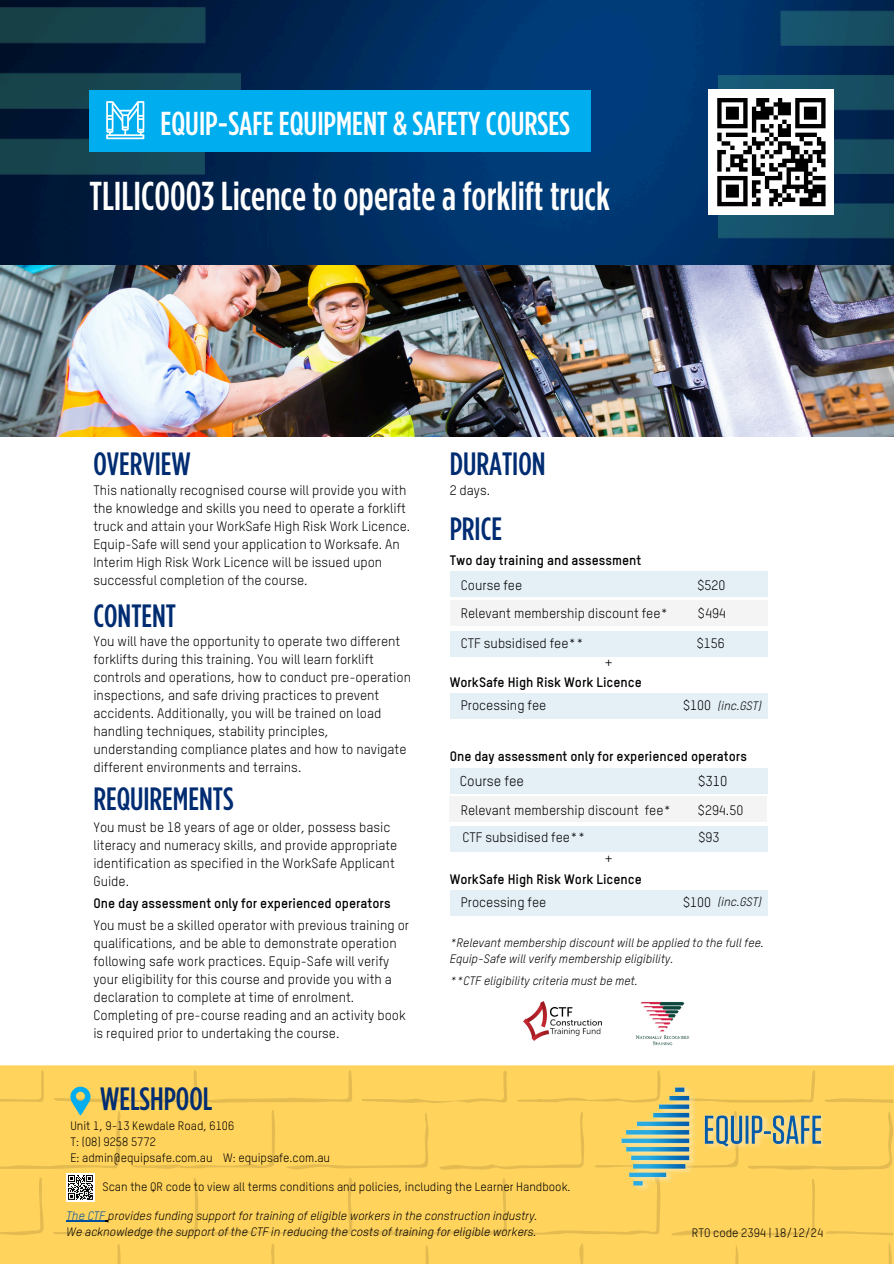
<style>
.page{position:relative;width:894px;height:1264px;background:#fff}
.page>*{position:absolute;margin:0;border:0;box-sizing:border-box;transform-origin:0 0}
.t1{font:500 40.2px "Gotham Condensed";color:#fff}
.t2{font:500 33.15px "Gotham Condensed";color:#fff}
.t3{font:500 32.25px "Gotham Condensed";color:#002c72}
.t4{font:15px "TSTAR";color:#000}
.t5{font:14.1px "TSTAR";color:#000}
.t6{font:13.5px/18px "TSTAR";color:#000}
.t7{font:700 13.5px "TSTAR";color:#000}
.t8{font:italic 12px/16px "TSTAR";color:#000}
.t9{font:12px "TSTAR";color:#000}
.s1{color:#00519d}
</style>
<div class="page">
<img style="left:0;top:264px;width:893px;height:173px">
<img style="left:0;top:0;width:718px;height:264px">
<img style="left:718px;top:0;width:175px;height:264px">
<img style="left:0;top:0;width:240px;height:198px">
<div style="left:89px;top:90px;width:502px;height:62px;background:#00aeef"></div>
<img style="left:635px;top:1001px;width:55px;height:44px">
<svg style="left:106px;top:101px;width:38px;height:38px"></svg>
<div style="left:708px;top:89px;width:126px;height:126px;background:#fff"></div>
<svg style="left:717px;top:98px;width:108px;height:108px"></svg>
<hr style="left:799px;top:202px;width:26px;height:4px;background:#000">
<img style="left:523px;top:1001px;width:78px;height:39px">
<div style="left:449px;top:768px;width:318px;height:25px;background:#e4eff6"></div>
<div style="left:449px;top:796px;width:317px;height:26px;background:#f4f4f4"></div>
<div style="left:449px;top:571px;width:318px;height:26px;background:#e4eff6"></div>
<div style="left:449px;top:631px;width:318px;height:25px;background:#e4eff6"></div>
<div style="left:449px;top:826px;width:318px;height:25px;background:#e4eff6"></div>
<div style="left:449px;top:890px;width:318px;height:26px;background:#e4eff6"></div>
<div style="left:449px;top:600px;width:318px;height:25px;background:#f4f4f4"></div>
<div style="left:0;top:1065px;width:893px;height:198px;background:#ffd35c"></div>
<svg style="left:271px;top:1244px;width:4px;height:19px"></svg>
<svg style="left:579px;top:1243px;width:4px;height:20px"></svg>
<svg style="left:735px;top:1245px;width:4px;height:18px"></svg>
<svg style="left:425px;top:1245px;width:4px;height:18px"></svg>
<svg style="left:889px;top:1243px;width:2px;height:20px"></svg>
<svg style="left:117px;top:1244px;width:4px;height:19px"></svg>
<div style="left:449px;top:693px;width:318px;height:25px;background:#e4eff6"></div>
<svg style="left:0;top:1070px;width:893px;height:166px"></svg>
<h2 class="t2" style="left:161px;top:108px;width:411px">EQUIP-SAFE EQUIPMENT &amp; SAFETY COURSES</h2>
<h4 class="t1" style="left:89px;top:178px;width:522px">TLILIC0003 Licence to operate a forklift truck</h4>
<p class="t3" style="left:93px;top:449px;width:99px">OVERVIEW</p>
<p class="t6" style="left:93px;top:482px;width:318px">This nationally recognised course will provide you with the knowledge and skills you need to operate a forklift truck and attain your WorkSafe High Risk Work Licence.<br>Equip-Safe will send your application to Worksafe. An Interim High Risk Work Licence will be issued upon successful completion of the course.</p>
<h4 class="t3" style="left:93px;top:601px;width:84px">CONTENT</h4>
<p class="t6" style="left:93px;top:633px;width:319px">You will have the opportunity to operate two different forklifts during this training. You will learn forklift controls and operations, how to conduct pre-operation inspections, and safe driving practices to prevent accidents. Additionally, you will be trained on load handling techniques, stability principles, understanding compliance plates and how to navigate different environments and terrains.</p>
<p class="t3" style="left:93px;top:784px;width:142px">REQUIREMENTS</p>
<p class="t6" style="left:93px;top:819px;width:305px">You must be 18 years of age or older, possess basic literacy and numeracy skills, and provide appropriate identification as specified in the WorkSafe Applicant Guide.</p>
<p class="t3" style="left:449px;top:449px;width:97px">DURATION</p>
<h1 class="t6" style="left:449px;top:482px;width:42px">2 days.</h1>
<p class="t3" style="left:449px;top:514px;width:54px">PRICE</p>
<h2 class="t7" style="left:449px;top:554px;width:193px">Two day training and assessment</h2>
<h3 class="t6" style="left:460px;top:577px;width:63px">Course fee</h3>
<h3 class="t6" style="left:697px;top:577px;width:29px">$520</h3>
<h2 class="t6" style="left:460px;top:605px;width:209px">Relevant membership discount fee*</h2>
<h2 class="t6" style="left:697px;top:605px;width:29px">$494</h2>
<h3 class="t6" style="left:460px;top:635px;width:124px">CTF subsidised fee**</h3>
<h3 class="t6" style="left:696px;top:635px;width:30px">$156</h3>
<h4 class="t4" style="left:604px;top:656px;width:10px">+</h4>
<h4 class="t7" style="left:449px;top:676px;width:193px">WorkSafe High Risk Work Licence</h4>
<h3 class="t6" style="left:460px;top:697px;width:87px">Processing fee</h3>
<h3 class="t6" style="left:683px;top:697px;width:30px">$100</h3>
<h4 class="t8" style="left:717px;top:699px;width:45px">(inc.GST)</h4>
<h4 class="t7" style="left:449px;top:750px;width:299px">One day assessment only for experienced operators</h4>
<h2 class="t5" style="left:459px;top:774px;width:66px">Course fee</h2>
<h2 class="t5" style="left:698px;top:774px;width:31px">$310</h2>
<h2 class="t6" style="left:460px;top:802px;width:212px">Relevant membership discount fee*</h2>
<h2 class="t6" style="left:697px;top:802px;width:47px">$294.50</h2>
<h4 class="t6" style="left:462px;top:829px;width:124px">CTF subsidised fee**</h4>
<h4 class="t6" style="left:698px;top:829px;width:22px">$93</h4>
<p class="t4" style="left:604px;top:851px;width:10px">+</p>
<h4 class="t7" style="left:449px;top:873px;width:193px">WorkSafe High Risk Work Licence</h4>
<h4 class="t6" style="left:460px;top:894px;width:87px">Processing fee</h4>
<h4 class="t6" style="left:683px;top:894px;width:30px">$100</h4>
<p class="t7" style="left:93px;top:897px;width:299px">One day assessment only for experienced operators</p>
<h4 class="t8" style="left:717px;top:895px;width:45px">(inc.GST)</h4>
<h5 class="t6" style="left:93px;top:917px;width:317px">You must be a skilled operator with previous training or qualifications, and be able to demonstrate operation following safe work practices. Equip-Safe will verify your eligibility for this course and provide you with a declaration to complete at time of enrolment.<br>Completing of pre-course reading and an activity book is required prior to undertaking the course.</h5>
<h5 class="t3" style="left:100px;top:1084px;width:113px">WELSHPOOL</h5>
<h5 class="t9" style="left:70px;top:1121px;width:165px">Unit 1, 9-13 Kewdale Road, 6106</h5>
<h3 class="t9" style="left:70px;top:1137px;width:87px">T: (08) 9258 5772</h3>
<h5 class="t9" style="left:70px;top:1153px;width:261px">E: admin@equipsafe.com.au W: equipsafe.com.au</h5>
<h2 class="t8" style="left:449px;top:935px;width:315px">*Relevant membership discount will be applied to the full fee.<br>Equip-Safe will verify membership eligibility.</h2>
<h4 class="t8" style="left:449px;top:973px;width:190px">**CTF eligibility criteria must be met.</h4>
<h4 class="t9" style="left:102px;top:1181px;width:469px">Scan the QR code to view all terms conditions and policies, including the Learner Handbook.</h4>
<h4 class="t8" style="left:66px;top:1208px;width:472px"><span class="s1">The CTF</span> provides funding support for training of eligible workers in the construction industry.<br>We acknowledge the support of the CTF in reducing the costs of training for eligible workers.</h4>
<h3 class="t9" style="left:691px;top:1227px;width:133px">RTO code 2394 | 18/12/24</h3>
</div>
